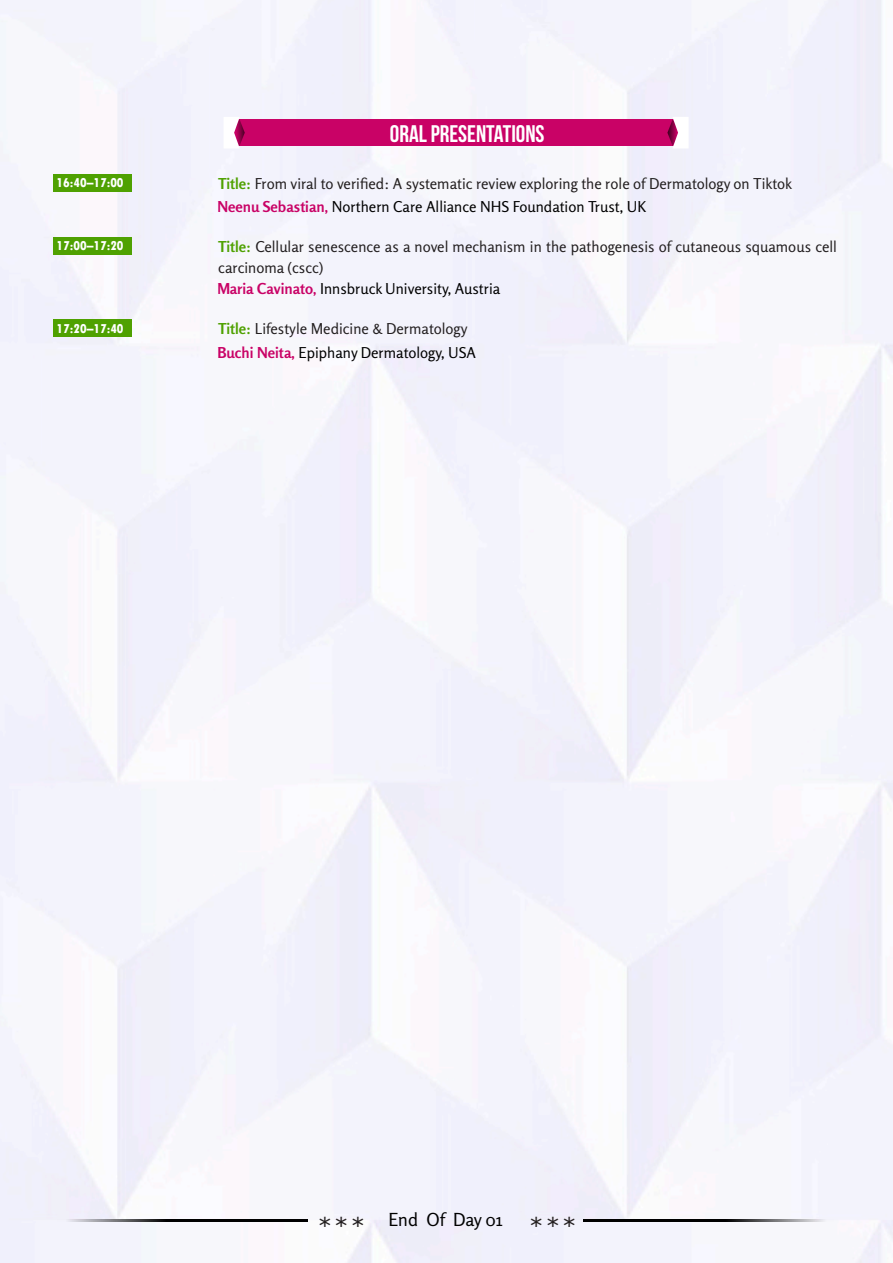
<style>
.page{position:relative;width:893px;height:1263px;background:#f3f3fc}
.page>*{position:absolute;margin:0;border:0;box-sizing:border-box;transform-origin:0 0}
.t1{font:24px "Bebas Neue";color:#fff}
.t2{font:22.5px "Verdana";color:#231f20}
.t3{font:18px "Rosario";color:#000}
.t4{font:15px/21px "Rosario";color:#231f20}
.t5{font:15px "Rosario";color:#000}
.t6{font:800 condensed 13.5px "Tw Cen";color:#fff}
.s1{font-weight:700;color:#4fa101}
.s2{font-weight:700;color:#c90266}
</style>
<div class="page">
<hr style="left:57px;top:1219px;width:251px;height:2px;background:#000">
<hr style="left:584px;top:1219px;width:250px;height:2px;background:#000">
<div style="left:229px;top:585px;width:454px;height:27px;background:#f3f3fc"></div>
<svg style="left:227px;top:583px;width:21px;height:31px"></svg>
<svg style="left:670px;top:583px;width:22px;height:31px"></svg>
<div style="left:54px;top:320px;width:78px;height:17px;background:#4fa101"></div>
<div style="left:54px;top:237px;width:78px;height:17px;background:#4fa101"></div>
<div style="left:226px;top:119px;width:454px;height:27px;background:#c90266"></div>
<svg style="left:224px;top:117px;width:21px;height:32px"></svg>
<svg style="left:667px;top:117px;width:22px;height:32px"></svg>
<div style="left:54px;top:174px;width:78px;height:17px;background:#4fa101"></div>
<p class="t1" style="left:390px;top:120px;width:156px">ORAL PRESENTATIONS</p>
<p class="t6" style="left:57px;top:174px;width:68px">16:40–17:00</p>
<p class="t4" style="left:218px;top:173px;width:575px"><span class="s1">Title:</span> From viral to verified: A systematic review exploring the role of Dermatology on Tiktok</p>
<p class="t5" style="left:217px;top:197px;width:430px"><span class="s2">Neenu Sebastian,</span> Northern Care Alliance NHS Foundation Trust, UK</p>
<p class="t6" style="left:57px;top:238px;width:68px">17:00–17:20</p>
<p class="t4" style="left:218px;top:236px;width:620px"><span class="s1">Title:</span> Cellular senescence as a novel mechanism in the pathogenesis of cutaneous squamous cell carcinoma (cscc)</p>
<p class="t5" style="left:217px;top:280px;width:284px"><span class="s2">Maria Cavinato,</span> Innsbruck University, Austria</p>
<p class="t6" style="left:57px;top:320px;width:68px">17:20–17:40</p>
<p class="t4" style="left:218px;top:318px;width:251px"><span class="s1">Title:</span> Lifestyle Medicine &amp; Dermatology</p>
<p class="t5" style="left:217px;top:343px;width:260px"><span class="s2">Buchi Neita,</span> Epiphany Dermatology, USA</p>
<p class="t3" style="left:388px;top:1209px;width:116px">End Of Day 01</p>
<p class="t2" style="left:318px;top:1210px;width:49px">***</p>
<p class="t2" style="left:529px;top:1210px;width:49px">***</p>
</div>
